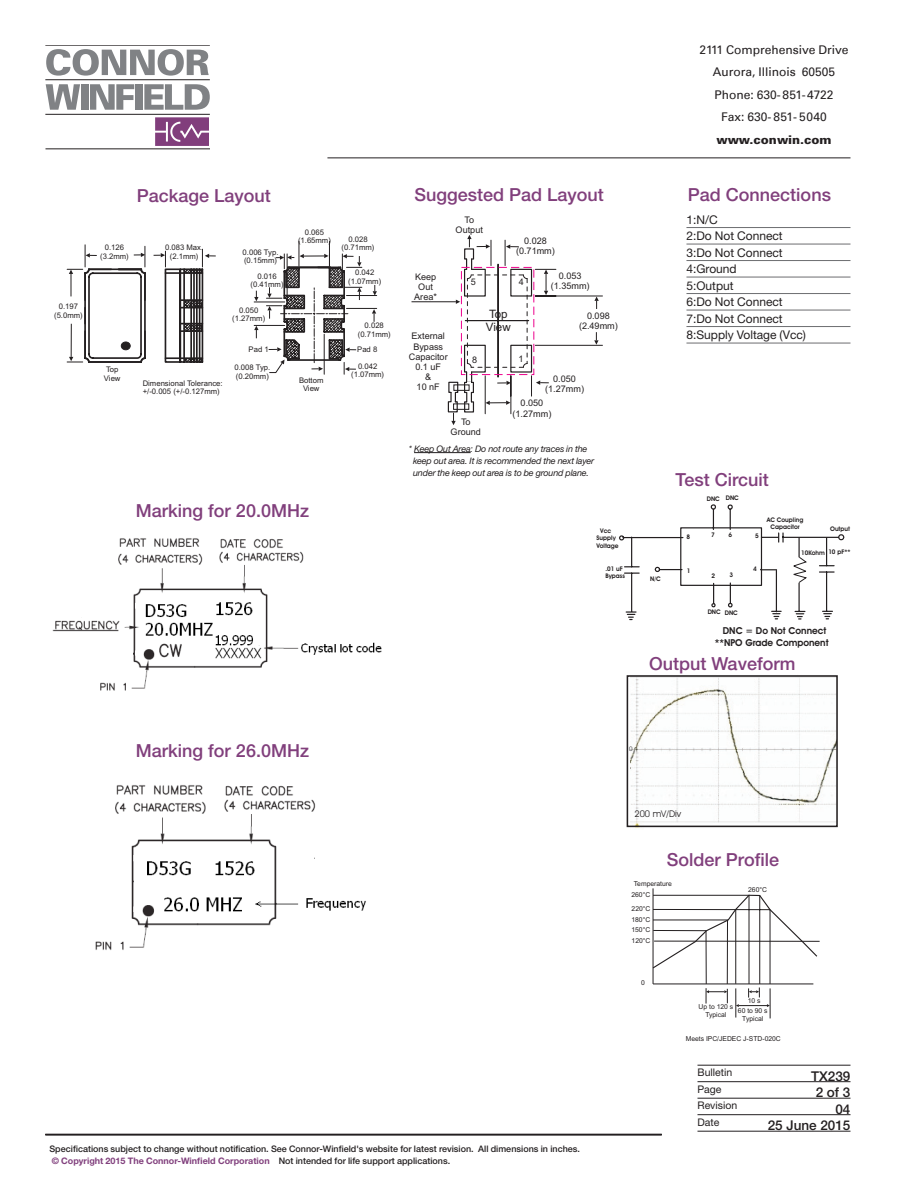
<style>
.page{position:relative;width:918px;height:1188px;background:#fff}
.page>*{position:absolute;margin:0;border:0;box-sizing:border-box;transform-origin:0 0}
.Subhead_1_centered{font:500 18px "Helvetica Neue";color:#813f7c}
.ID_2{font:500 13.5px "Helvetica Neue";color:#231f20}
.Pin_Con__s{font:12px "Helvetica Neue";color:#231f20}
.t1{font:12px "Univers";color:#231f20}
.t2{font:900 12px "Univers";color:#231f20}
.t3{font:11.55px/12.9px "Arial";color:#231f20}
.ID_1{font:10.5px "Helvetica Neue";color:#231f20}
.t4{font:700 9.6px/11.4px "Avant Garde IT Cby BT";color:#231f20;text-align:right}
.t5{font:9.3px "Avant Garde IT Cby BT";color:#231f20}
.t6{font:9.15px/10.2px "Arial";color:#231f20;text-align:center}
.Fine_print{font:500 9px/12px "Helvetica Neue";color:#231f20}
.t7{font:italic 9px/12px "Helvetica Neue";letter-spacing:-.02em;color:#231f20}
.t8{font:7.65px/8.6px "Arial";color:#231f20;text-align:center}
.t9{font:6.75px/7.5px "Arial";color:#231f20;text-align:center}
.t10{font:700 6.3px/7.6px "Avant Garde IT Cby BT";color:#231f20}
.t11{font:6.15px "Avant Garde IT Cby BT";color:#231f20}
.s1{font-weight:700;color:#81407d}
</style>
<div class="page">
<hr style="left:45px;top:1134px;width:617px;height:1px;background:#231f20">
<svg style="left:46px;top:49px;width:163px;height:27px"></svg>
<svg style="left:46px;top:84px;width:34px;height:26px"></svg>
<div style="left:81px;top:84px;width:7px;height:26px;background:#808285"></div>
<svg style="left:90px;top:84px;width:44px;height:26px"></svg>
<div style="left:136px;top:84px;width:7px;height:26px;background:#808285"></div>
<svg style="left:144px;top:84px;width:66px;height:26px"></svg>
<hr style="left:45px;top:45px;width:165px;height:1px;background:#231f20">
<hr style="left:45px;top:79px;width:165px;height:1px;background:#231f20">
<hr style="left:45px;top:114px;width:165px;height:1px;background:#231f20">
<svg style="left:155px;top:117px;width:54px;height:29px"></svg>
<hr style="left:46px;top:149px;width:164px;height:1px;background:#231f20">
<hr style="left:327px;top:158px;width:524px;height:1px;background:#231f20">
<hr style="left:45px;top:1135px;width:617px;height:1px;background:#231f20">
<hr style="left:698px;top:1065px;width:152px;height:1px;background:#231f20">
<hr style="left:698px;top:1081px;width:152px;height:1px;background:#231f20">
<hr style="left:698px;top:1098px;width:152px;height:1px;background:#231f20">
<hr style="left:698px;top:1114px;width:152px;height:1px;background:#231f20">
<hr style="left:698px;top:1131px;width:152px;height:1px;background:#231f20">
<hr style="left:653px;top:888px;width:1px;height:96px;background:#231f20">
<hr style="left:736px;top:988px;width:1px;height:30px;background:#231f20">
<hr style="left:770px;top:988px;width:1px;height:30px;background:#231f20">
<svg style="left:652px;top:894px;width:166px;height:113px"></svg>
<hr style="left:654px;top:941px;width:166px;height:1px;background:#231f20">
<img style="left:631px;top:678px;width:205px;height:150px">
<div style="left:627px;top:675px;width:211px;height:152px;border:2px solid #231f20"></div>
<svg style="left:619px;top:504px;width:226px;height:117px"></svg>
<hr style="left:686px;top:227px;width:164px;height:1px;background:#6c6d70">
<hr style="left:686px;top:244px;width:164px;height:1px;background:#6c6d70">
<hr style="left:686px;top:260px;width:164px;height:1px;background:#6c6d70">
<hr style="left:686px;top:277px;width:164px;height:1px;background:#6c6d70">
<hr style="left:686px;top:293px;width:164px;height:1px;background:#6c6d70">
<hr style="left:686px;top:310px;width:164px;height:1px;background:#6c6d70">
<hr style="left:686px;top:326px;width:164px;height:1px;background:#6c6d70">
<hr style="left:686px;top:343px;width:164px;height:1px;background:#6c6d70">
<hr style="left:535px;top:345px;width:67px;height:1px;background:#231f20">
<hr style="left:535px;top:296px;width:67px;height:1px;background:#231f20">
<svg style="left:594px;top:297px;width:5px;height:12px"></svg>
<svg style="left:594px;top:332px;width:5px;height:13px"></svg>
<hr style="left:412px;top:302px;width:44px;height:1px;background:#231f20">
<svg style="left:447px;top:235px;width:109px;height:190px"></svg>
<hr style="left:414px;top:452px;width:57px;height:1px;background:#231f20">
<svg style="left:66px;top:241px;width:311px;height:134px"></svg>
<img style="left:52px;top:538px;width:330px;height:153px">
<img style="left:95px;top:785px;width:271px;height:165px">
<p class="t8" style="left:54px;top:302px;width:30px">0.197 (5.0mm)</p>
<p class="t1" style="left:699px;top:42px;width:151px">2111 Comprehensive Drive</p>
<p class="t1" style="left:713px;top:65px;width:124px">Aurora, Illinois 60505</p>
<p class="t1" style="left:715px;top:87px;width:120px">Phone: 630-851-4722</p>
<p class="t1" style="left:721px;top:110px;width:107px">Fax: 630- 851- 5040</p>
<p class="t2" style="left:716px;top:132px;width:117px">www.conwin.com</p>
<p class="t8" style="left:100px;top:243px;width:30px">0.126 (3.2mm)</p>
<p class="t8" style="left:104px;top:365px;width:18px;text-align:left">Top<br>View</p>
<p class="Subhead_1_centered" style="left:137px;top:185px;width:136px">Package Layout</p>
<p class="Subhead_1_centered" style="left:414px;top:184px;width:191px">Suggested Pad Layout</p>
<p class="Subhead_1_centered" style="left:688px;top:184px;width:145px">Pad Connections</p>
<p class="t6" style="left:516px;top:237px;width:40px">0.028 (0.71mm)</p>
<p class="t6" style="left:551px;top:271px;width:40px">0.053 (1.35mm)</p>
<p class="t6" style="left:579px;top:311px;width:40px">0.098 (2.49mm)</p>
<p class="Pin_Con__s" style="left:686px;top:212px;width:33px">1:N/C</p>
<p class="Pin_Con__s" style="left:686px;top:229px;width:98px">2:Do Not Connect</p>
<p class="Pin_Con__s" style="left:686px;top:245px;width:98px">3:Do Not Connect</p>
<p class="Pin_Con__s" style="left:686px;top:262px;width:52px">4:Ground</p>
<p class="Pin_Con__s" style="left:686px;top:278px;width:49px">5:Output</p>
<p class="Pin_Con__s" style="left:686px;top:295px;width:98px">6:Do Not Connect</p>
<p class="Pin_Con__s" style="left:686px;top:311px;width:98px">7:Do Not Connect</p>
<p class="Pin_Con__s" style="left:686px;top:328px;width:121px">8:Supply Voltage (Vcc)</p>
<p class="t6" style="left:456px;top:215px;width:29px">To<br>Output</p>
<p class="t8" style="left:298px;top:228px;width:34px">0.065 (1.65mm)</p>
<p class="t8" style="left:342px;top:235px;width:34px">0.028 (0.71mm)</p>
<p class="t8" style="left:165px;top:243px;width:40px">0.083 Max. (2.1mm)</p>
<p class="t8" style="left:243px;top:248px;width:37px;text-align:left">0.006 Typ. (0.15mm)</p>
<p class="t8" style="left:348px;top:268px;width:34px">0.042 (1.07mm)</p>
<p class="t8" style="left:251px;top:272px;width:34px">0.016 (0.41mm)</p>
<p class="t6" style="left:414px;top:273px;width:24px">Keep<br>Out<br>Area*</p>
<p class="t6" style="left:471px;top:277px;width:7px">5</p>
<p class="t6" style="left:519px;top:277px;width:7px">4</p>
<p class="t8" style="left:232px;top:306px;width:34px">0.050 (1.27mm)</p>
<p class="t3" style="left:486px;top:308px;width:26px">Top<br>View</p>
<p class="t8" style="left:358px;top:322px;width:34px">0.028 (0.71mm)</p>
<p class="t6" style="left:409px;top:332px;width:40px">External<br>Bypass<br>Capacitor<br>0.1 uF<br>&amp;<br>10 nF</p>
<p class="t8" style="left:249px;top:345px;width:22px">Pad 1</p>
<p class="t8" style="left:357px;top:345px;width:22px">Pad 8</p>
<p class="t6" style="left:518px;top:355px;width:7px">1</p>
<p class="t6" style="left:472px;top:355px;width:7px">8</p>
<p class="t8" style="left:351px;top:362px;width:34px">0.042 (1.07mm)</p>
<p class="t8" style="left:235px;top:364px;width:37px;text-align:left">0.008 Typ. (0.20mm)</p>
<p class="t6" style="left:545px;top:374px;width:40px">0.050 (1.27mm)</p>
<p class="t6" style="left:513px;top:399px;width:40px">0.050 (1.27mm)</p>
<p class="t8" style="left:299px;top:376px;width:26px">Bottom<br>View</p>
<p class="t8" style="left:143px;top:379px;width:81px;text-align:left">Dimensional Tolerance: +/-0.005 (+/-0.127mm)</p>
<p class="t6" style="left:451px;top:417px;width:32px">To<br>Ground</p>
<p class="Subhead_1_centered" style="left:136px;top:500px;width:175px">Marking for 20.0MHz</p>
<p class="t7" style="left:413px;top:442px;width:183px;text-indent:-4px">* Keep Out Area: Do not route any traces in the keep out area. It is recommended the next layer under the keep out area is to be ground plane.</p>
<p class="t10" style="left:597px;top:527px;width:24px;text-indent:4px">Vcc<br>Supply<br>Voltage</p>
<p class="t10" style="left:605px;top:565px;width:21px">.01 uF<br>Bypass</p>
<p class="t10" style="left:650px;top:576px;width:12px">N/C</p>
<p class="Subhead_1_centered" style="left:676px;top:469px;width:95px">Test Circuit</p>
<p class="t10" style="left:687px;top:534px;width:5px">8</p>
<p class="t10" style="left:687px;top:568px;width:5px">1</p>
<p class="t10" style="left:726px;top:495px;width:15px">DNC</p>
<p class="t10" style="left:707px;top:495px;width:15px">DNC</p>
<p class="t10" style="left:711px;top:532px;width:5px">7</p>
<p class="t10" style="left:729px;top:532px;width:5px">6</p>
<p class="t10" style="left:711px;top:572px;width:5px">2</p>
<p class="t10" style="left:729px;top:572px;width:5px">3</p>
<p class="t10" style="left:767px;top:516px;width:38px;text-align:center">AC Coupling<br>Capacitor</p>
<p class="t10" style="left:830px;top:526px;width:21px">Output</p>
<p class="t10" style="left:801px;top:549px;width:51px">10Kohm 10 pF**</p>
<p class="t10" style="left:755px;top:533px;width:5px">5</p>
<p class="t10" style="left:753px;top:566px;width:5px">4</p>
<p class="t10" style="left:708px;top:609px;width:32px">DNC DNC</p>
<p class="t4" style="left:715px;top:626px;width:115px">DNC = Do Not Connect **NPO Grade Component</p>
<p class="Subhead_1_centered" style="left:649px;top:653px;width:148px">Output Waveform</p>
<p class="Subhead_1_centered" style="left:136px;top:740px;width:175px">Marking for 26.0MHz</p>
<p class="t11" style="left:629px;top:746px;width:5px">0</p>
<p class="t5" style="left:634px;top:810px;width:48px">200 mV/Div</p>
<p class="Subhead_1_centered" style="left:667px;top:849px;width:114px">Solder Profile</p>
<p class="t9" style="left:634px;top:880px;width:39px">Temperature</p>
<p class="t9" style="left:631px;top:891px;width:20px">260°C</p>
<p class="t9" style="left:632px;top:905px;width:20px">220°C</p>
<p class="t9" style="left:631px;top:916px;width:20px">180°C</p>
<p class="t9" style="left:631px;top:926px;width:20px">150°C</p>
<p class="t9" style="left:632px;top:937px;width:20px">120°C</p>
<p class="t9" style="left:748px;top:886px;width:20px">260°C</p>
<p class="t9" style="left:641px;top:979px;width:5px">0</p>
<p class="t9" style="left:699px;top:1003px;width:36px">Up to 120 s<br>Typical</p>
<p class="t9" style="left:738px;top:996px;width:31px;line-height:9.9px">10 s<br>60 to 90 s</p>
<p class="t9" style="left:742px;top:1015px;width:23px">Typical</p>
<p class="t9" style="left:686px;top:1035px;width:97px">Meets IPC/JEDEC J-STD-020C</p>
<p class="ID_1" style="left:698px;top:1066px;width:36px">Bulletin</p>
<p class="ID_2" style="left:811px;top:1068px;width:41px">TX239</p>
<p class="ID_1" style="left:698px;top:1083px;width:26px">Page</p>
<p class="ID_2" style="left:816px;top:1084px;width:36px">2 of 3</p>
<p class="ID_1" style="left:698px;top:1099px;width:41px">Revision</p>
<p class="ID_2" style="left:835px;top:1101px;width:17px">04</p>
<p class="ID_1" style="left:698px;top:1116px;width:23px">Date</p>
<p class="ID_2" style="left:768px;top:1117px;width:84px">25 June 2015</p>
<p class="Fine_print" style="left:50px;top:1143px;width:532px">Specifications subject to change without notification. See Connor-Winfield's website for latest revision. All dimensions in inches. <span class="s1">© Copyright 2015 The Connor-Winfield Corporation</span> Not intended for life support applications.</p>
</div>
